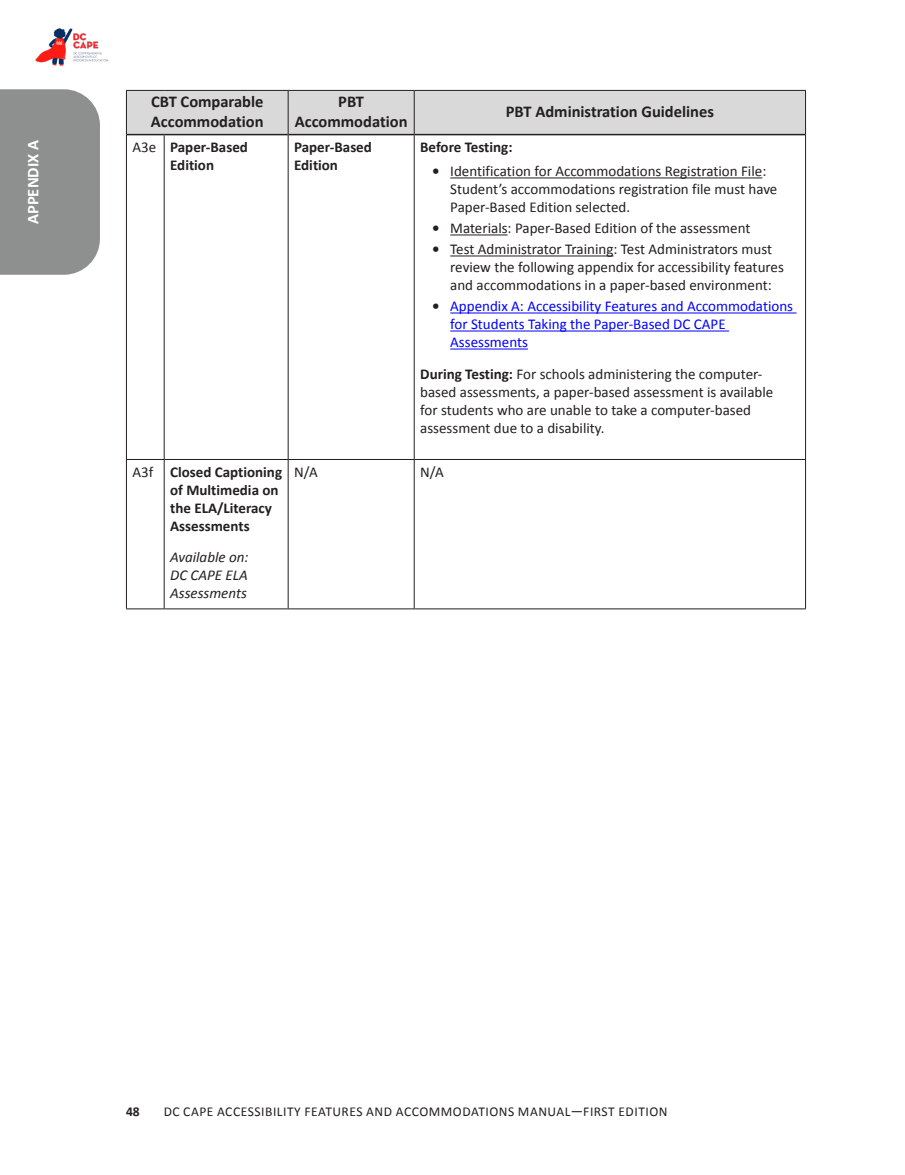
<style>
.page{position:relative;width:905px;height:1175px;background:#fff}
.page>*{position:absolute;margin:0;border:0;box-sizing:border-box;transform-origin:0 0}
.Table_Head{font:700 16.5px/19.8px "Calibri";color:#231f20}
.t1{font:700 16.5px "Calibri";color:#fff}
.Table_Text{font:15px/18px "Calibri";color:#231f20}
.t2{font:15px/18px "Calibri";color:#00f}
.Table_Text-2{font:700 15px/18px "Calibri";color:#231f20}
.Table_Text-3{font:italic 15px/18px "Calibri";color:#231f20;text-align:justify}
.Table_Text_-_2pt_space_after{font:700 15px "Calibri";color:#231f20}
.t3{font:13.5px "Calibri";letter-spacing:.04em;color:#231f20}
.t4{font:700 13.5px "Calibri";color:#231f20}
.s1{font-weight:700}
.s2{font-weight:700;color:#231f20}
</style>
<div class="page">
<div style="left:0;top:89px;width:100px;height:186px;background:#8e908f"></div>
<img style="left:35px;top:28px;width:73px;height:38px">
<div style="left:127px;top:91px;width:678px;height:43px;background:#d9d9d9"></div>
<hr style="left:126px;top:90px;width:38px;height:1px;background:#231f20">
<hr style="left:126px;top:91px;width:1px;height:44px;background:#231f20">
<hr style="left:164px;top:90px;width:124px;height:1px;background:#231f20">
<hr style="left:288px;top:90px;width:126px;height:1px;background:#231f20">
<hr style="left:288px;top:91px;width:1px;height:44px;background:#231f20">
<hr style="left:414px;top:90px;width:392px;height:1px;background:#231f20">
<hr style="left:414px;top:91px;width:1px;height:43px;background:#231f20">
<hr style="left:805px;top:91px;width:1px;height:44px;background:#231f20">
<hr style="left:126px;top:135px;width:1px;height:324px;background:#231f20">
<hr style="left:164px;top:135px;width:1px;height:324px;background:#231f20">
<hr style="left:288px;top:135px;width:1px;height:324px;background:#231f20">
<hr style="left:414px;top:135px;width:1px;height:324px;background:#231f20">
<hr style="left:805px;top:135px;width:1px;height:324px;background:#231f20">
<hr style="left:164px;top:460px;width:1px;height:148px;background:#231f20">
<hr style="left:288px;top:459px;width:126px;height:1px;background:#231f20">
<hr style="left:414px;top:459px;width:392px;height:1px;background:#231f20">
<hr style="left:414px;top:460px;width:1px;height:148px;background:#231f20">
<hr style="left:805px;top:460px;width:1px;height:148px;background:#231f20">
<hr style="left:288px;top:608px;width:126px;height:1px;background:#231f20">
<hr style="left:414px;top:608px;width:392px;height:1px;background:#231f20">
<hr style="left:288px;top:134px;width:126px;height:1px;background:#231f20">
<hr style="left:414px;top:134px;width:391px;height:1px;background:#231f20">
<hr style="left:127px;top:134px;width:37px;height:1px;background:#231f20">
<hr style="left:164px;top:134px;width:124px;height:1px;background:#231f20">
<hr style="left:126px;top:459px;width:38px;height:1px;background:#231f20">
<hr style="left:126px;top:460px;width:1px;height:148px;background:#231f20">
<hr style="left:164px;top:459px;width:124px;height:1px;background:#231f20">
<hr style="left:288px;top:460px;width:1px;height:148px;background:#231f20">
<hr style="left:126px;top:608px;width:38px;height:1px;background:#231f20">
<hr style="left:164px;top:608px;width:124px;height:1px;background:#231f20">
<hr style="left:450px;top:177px;width:312px;height:1px;background:#231f20">
<hr style="left:450px;top:234px;width:57px;height:1px;background:#231f20">
<hr style="left:450px;top:255px;width:163px;height:1px;background:#231f20">
<hr style="left:450px;top:312px;width:346px;height:1px;background:#00f">
<hr style="left:450px;top:330px;width:279px;height:1px;background:#00f">
<hr style="left:450px;top:348px;width:78px;height:1px;background:#00f">
<p class="t1" style="left:21px;top:224px;width:86px;rotate:-90deg">APPENDIX A</p>
<p class="Table_Head" style="left:151px;top:91px;width:114px">CBT Comparable<br>Accommodation</p>
<p class="Table_Head" style="left:295px;top:91px;width:114px;text-align:center">PBT<br>Accommodation</p>
<p class="Table_Head" style="left:506px;top:101px;width:210px">PBT Administration Guidelines</p>
<p class="Table_Text" style="left:132px;top:138px;width:25px">A3e</p>
<p class="Table_Text-2" style="left:170px;top:138px;width:79px">Paper-Based<br>Edition</p>
<p class="Table_Text-2" style="left:294px;top:138px;width:79px">Paper-Based<br>Edition</p>
<p class="Table_Text_-_2pt_space_after" style="left:420px;top:137px;width:94px">Before Testing:</p>
<p class="Table_Text" style="left:450px;top:162px;width:329px;text-indent:-18px"><span class="s1">•</span> Identification for Accommodations Registration File:<br>Student’s accommodations registration file must have<br>Paper-Based Edition selected.</p>
<p class="Table_Text" style="left:432px;top:219px;width:320px"><span class="s1">•</span> Materials: Paper-Based Edition of the assessment</p>
<p class="Table_Text" style="left:450px;top:240px;width:335px;text-indent:-18px"><span class="s1">•</span> Test Administrator Training: Test Administrators must review the following appendix for accessibility features and accommodations in a paper-based environment:</p>
<p class="t2" style="left:450px;top:297px;width:344px;text-indent:-18px"><span class="s2">•</span> Appendix A: Accessibility Features and Accommodations for Students Taking the Paper-Based DC CAPE<br>Assessments</p>
<p class="Table_Text" style="left:420px;top:364px;width:354px"><span class="s1">During Testing:</span> For schools administering the computer&shy;based assessments, a paper-based assessment is available for students who are unable to take a computer-based assessment due to a disability.</p>
<p class="Table_Text" style="left:132px;top:462px;width:22px">A3f</p>
<p class="Table_Text-2" style="left:170px;top:462px;width:113px">Closed Captioning of Multimedia on the ELA/Literacy<br>Assessments</p>
<p class="Table_Text-3" style="left:170px;top:547px;width:80px">Available on:<br>DC CAPE ELA Assessments</p>
<p class="Table_Text" style="left:294px;top:462px;width:25px">N/A</p>
<p class="Table_Text" style="left:420px;top:462px;width:25px">N/A</p>
<p class="t4" style="left:126px;top:1102px;width:15px">48</p>
<p class="t3" style="left:164px;top:1102px;width:505px">DC CAPE ACCESSIBILITY FEATURES AND ACCOMMODATIONS MANUAL—FIRST EDITION</p>
</div>
